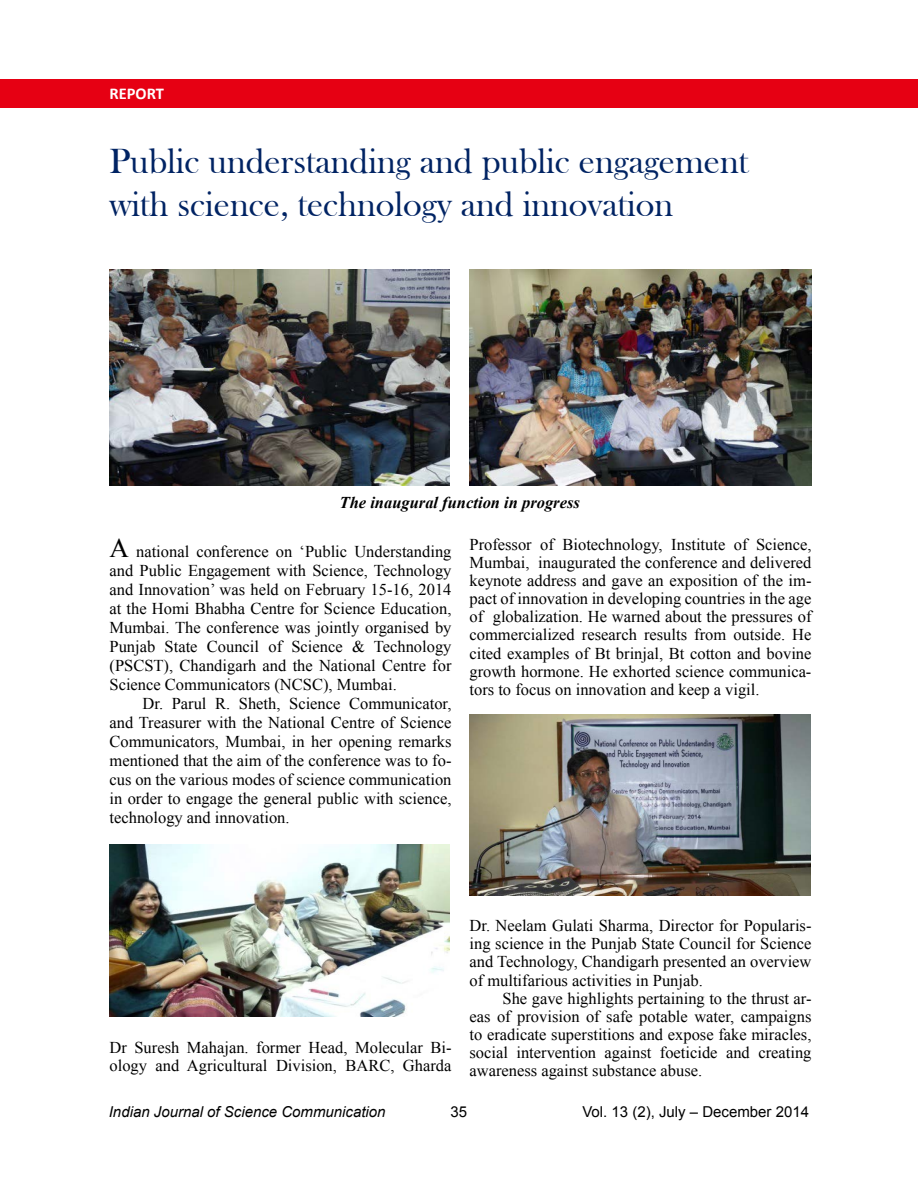
<style>
.page{position:relative;width:918px;height:1188px;background:#fff}
.page>*{position:absolute;margin:0;border:0;box-sizing:border-box;transform-origin:0 0}
.t1{font:36px/43.2px "Bask Old Face";color:#002363}
.t2{font:16.5px/18.1px "Times New Roman";color:#000;text-align:justify}
.t3{font:italic 700 16.5px "Times New Roman";color:#000}
.t4{font:700 16.5px "Calibri";color:#fff}
.t5{font:italic 15px "Arial";color:#000}
.t6{font:15px "Arial";color:#000}
.s1{font-size:27px}
</style>
<div class="page">
<div style="left:0;top:79px;width:918px;height:28px;background:#e60013"></div>
<img style="left:110px;top:844px;width:339px;height:173px">
<img style="left:470px;top:715px;width:340px;height:180px">
<img style="left:110px;top:270px;width:340px;height:215px">
<img style="left:470px;top:270px;width:342px;height:215px">
<p class="t4" style="left:110px;top:83px;width:56px">REPORT</p>
<h1 class="t1" style="left:110px;top:140px;width:640px">Public understanding and public engagement with science, technology and innovation</h1>
<p class="t3" style="left:340px;top:491px;width:242px">The inaugural function in progress</p>
<p class="t2" style="left:110px;top:542px;width:344px;line-height:19px"><span class="s1">A</span> national conference on ‘Public Understanding and Public Engagement with Science, Technology and Innovation’ was held on February 15-16, 2014 at the Homi Bhabha Centre for Science Education, Mumbai. The conference was jointly organised by Punjab State Council of Science &amp; Technology (PSCST), Chandigarh and the National Centre for Science Communicators (NCSC), Mumbai.</p>
<p class="t2" style="left:110px;top:693px;width:344px;line-height:18.9px;text-indent:33px">Dr. Parul R. Sheth, Science Communicator, and Treasurer with the National Centre of Science Communicators, Mumbai, in her opening remarks mentioned that the aim of the conference was to fo&shy;cus on the various modes of science communication in order to engage the general public with science, technology and innovation.</p>
<p class="t2" style="left:469px;top:535px;width:344px">Professor of Biotechnology, Institute of Science, Mumbai, inaugurated the conference and delivered keynote address and gave an exposition of the im&shy;pact of innovation in developing countries in the age of globalization. He warned about the pressures of commercialized research results from outside. He cited examples of Bt brinjal, Bt cotton and bovine growth hormone. He exhorted science communica&shy;tors to focus on innovation and keep a vigil.</p>
<p class="t2" style="left:110px;top:1038px;width:344px">Dr Suresh Mahajan. former Head, Molecular Bi&shy;ology and Agricultural Division, BARC, Gharda</p>
<p class="t2" style="left:470px;top:916px;width:344px">Dr. Neelam Gulati Sharma, Director for Popularis&shy;ing science in the Punjab State Council for Science and Technology, Chandigarh presented an overview of multifarious activities in Punjab.</p>
<p class="t2" style="left:470px;top:989px;width:344px;text-indent:33px">She gave highlights pertaining to the thrust ar&shy;eas of provision of safe potable water, campaigns to eradicate superstitions and expose fake miracles, social intervention against foeticide and creating awareness against substance abuse.</p>
<p class="t5" style="left:109px;top:1103px;width:278px">Indian Journal of Science Communication</p>
<p class="t6" style="left:450px;top:1102px;width:18px">35</p>
<p class="t6" style="left:582px;top:1102px;width:228px">Vol. 13 (2), July – December 2014</p>
</div>
